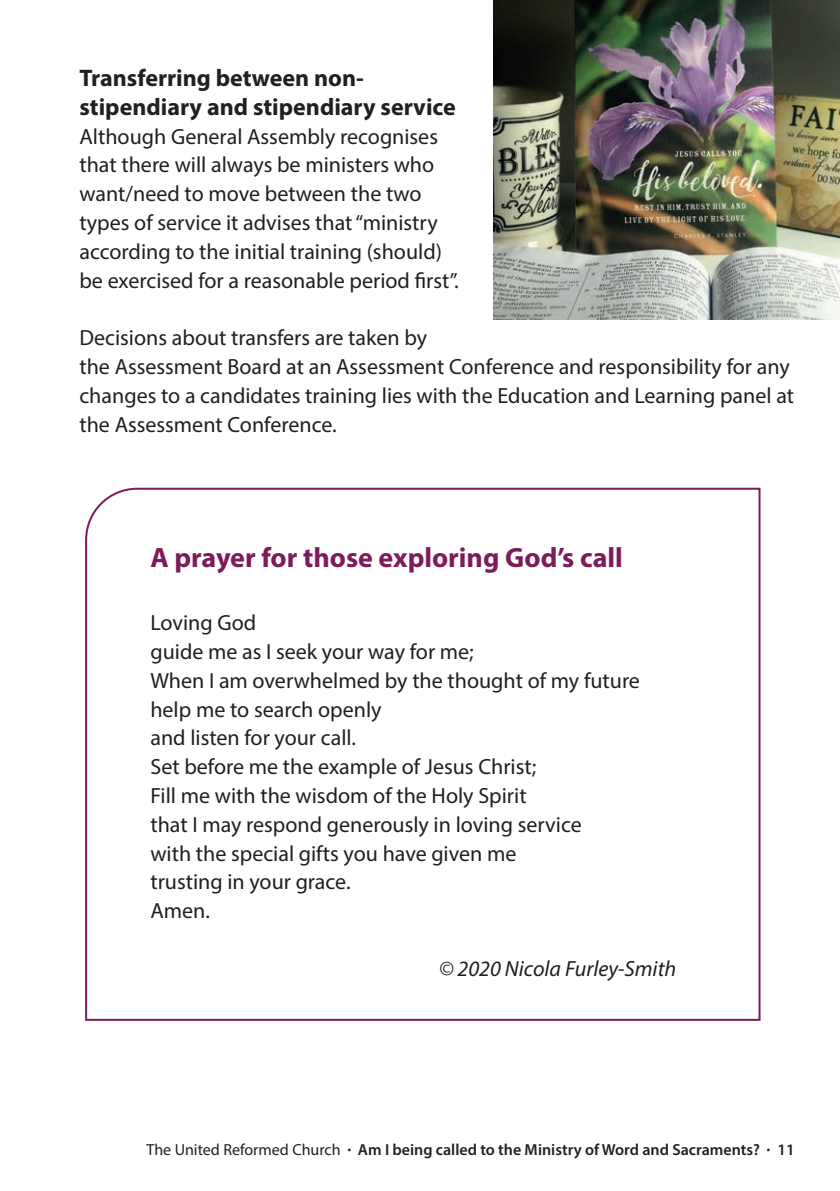
<style>
.page{position:relative;width:840px;height:1191px;background:#fff}
.page>*{position:absolute;margin:0;border:0;box-sizing:border-box;transform-origin:0 0}
.t1{font:700 28px "Myriad Pro";color:#7e1c5b}
.t2{font:700 24px/28.8px "Myriad Pro";color:#231f20}
.t3{font:22px/28.8px "Myriad Pro";color:#231f20}
.t4{font:italic 22px "Myriad Pro";color:#231f20}
.t5{font:600 16px "Myriad Pro";color:#231f20}
.s1{font-weight:400}
</style>
<div class="page">
<svg style="left:85px;top:487px;width:676px;height:534px"></svg>
<img style="left:493px;top:0;width:346px;height:319px">
<p class="t2" style="left:79px;top:63px;width:377px">Transferring between non&shy;stipendiary and stipendiary service</p>
<p class="t3" style="left:79px;top:122px;width:380px">Although General Assembly recognises that there will always be ministers who want/need to move between the two types of service it advises that “ministry according to the initial training (should) be exercised for a reasonable period first”.</p>
<p class="t3" style="left:79px;top:323px;width:715px">Decisions about transfers are taken by<br>the Assessment Board at an Assessment Conference and responsibility for any changes to a candidates training lies with the Education and Learning panel at the Assessment Conference.</p>
<p class="t1" style="left:150px;top:539px;width:474px">A prayer for those exploring God’s call</p>
<p class="t3" style="left:150px;top:608px;width:491px">Loving God<br>guide me as I seek your way for me;<br>When I am overwhelmed by the thought of my future help me to search openly<br>and listen for your call.<br>Set before me the example of Jesus Christ;<br>Fill me with the wisdom of the Holy Spirit<br>that I may respond generously in loving service<br>with the special gifts you have given me<br>trusting in your grace.<br>Amen.</p>
<p class="t4" style="left:438px;top:955px;width:239px">© 2020 Nicola Furley-Smith</p>
<p class="t5" style="left:146px;top:1139px;width:649px"><span class="s1">The United Reformed Church</span> · Am I being called to the Ministry of Word and Sacraments? · 11</p>
</div>
